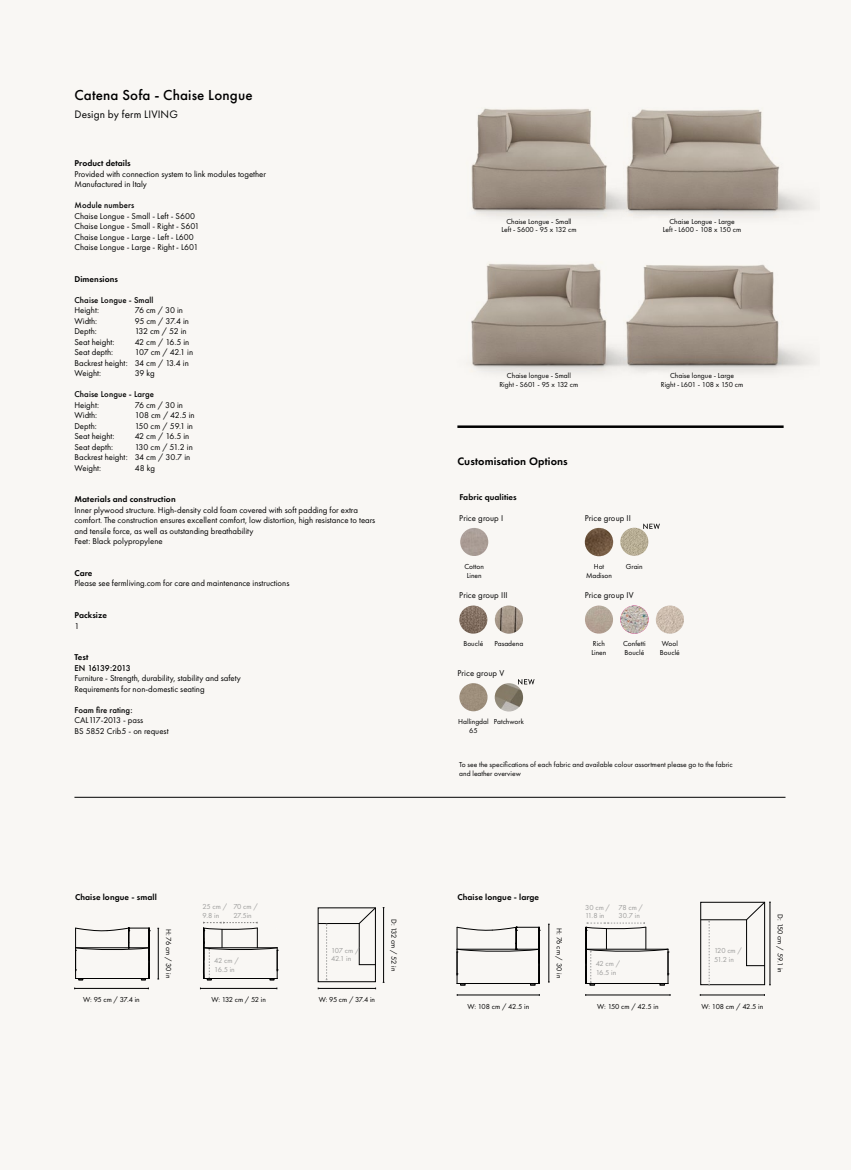
<style>
.page{position:relative;width:851px;height:1170px;background:#fff}
.page>*{position:absolute;margin:0;border:0;box-sizing:border-box;transform-origin:0 0}
.t1{font:500 15px "Futura PT";letter-spacing:.01em;color:#000}
.t2{font:600 11.25px "Futura PT";letter-spacing:.01em;color:#000}
.t3{font:11.25px "Futura PT";letter-spacing:.01em;color:#000}
.t4{font:8.75px/10.5px "Futura PT";color:#000}
.t5{font:600 8.75px "Futura PT";letter-spacing:.01em;color:#000}
.t6{font:500 8.75px "Futura PT";letter-spacing:.01em;color:#000}
.t7{font:500 8.75px "Futura PT";letter-spacing:-.085em;color:#000}
.t8{font:7.5px/8.8px "Futura PT";color:#000;text-align:center}
.t9{font:7.5px/8.8px "Futura PT";color:#9d9d9c}
</style>
<div class="page">
<div style="left:0;top:0;width:850px;height:1169px;background:#f9f7f4"></div>
<svg style="left:358px;top:907px;width:18px;height:58px"></svg>
<hr style="left:318px;top:923px;width:41px;height:1px;background:#000">
<hr style="left:75px;top:988px;width:73px;height:1px;background:#000">
<hr style="left:200px;top:988px;width:77px;height:1px;background:#000">
<hr style="left:158px;top:928px;width:1px;height:50px;background:#000">
<hr style="left:318px;top:988px;width:57px;height:1px;background:#000">
<hr style="left:383px;top:907px;width:1px;height:75px;background:#000">
<svg style="left:326px;top:923px;width:1px;height:57px"></svg>
<svg style="left:75px;top:927px;width:75px;height:53px"></svg>
<hr style="left:75px;top:947px;width:1px;height:31px;background:#000">
<hr style="left:76px;top:978px;width:73px;height:1px;background:#000">
<hr style="left:76px;top:947px;width:72px;height:1px;background:#000">
<svg style="left:203px;top:921px;width:75px;height:59px"></svg>
<hr style="left:277px;top:947px;width:1px;height:31px;background:#000">
<hr style="left:204px;top:978px;width:73px;height:1px;background:#000">
<hr style="left:204px;top:947px;width:73px;height:1px;background:#000">
<hr style="left:457px;top:994px;width:82px;height:1px;background:#000">
<hr style="left:585px;top:994px;width:85px;height:1px;background:#000">
<hr style="left:548px;top:924px;width:1px;height:57px;background:#000">
<hr style="left:700px;top:994px;width:64px;height:1px;background:#000">
<hr style="left:769px;top:902px;width:1px;height:82px;background:#000">
<div style="left:700px;top:901px;width:64px;height:83px;border:1px solid #000"></div>
<svg style="left:745px;top:901px;width:25px;height:65px"></svg>
<hr style="left:700px;top:919px;width:46px;height:1px;background:#000">
<svg style="left:456px;top:926px;width:84px;height:59px"></svg>
<hr style="left:456px;top:949px;width:1px;height:34px;background:#000">
<hr style="left:457px;top:983px;width:82px;height:1px;background:#000">
<hr style="left:457px;top:948px;width:81px;height:1px;background:#000">
<svg style="left:708px;top:920px;width:2px;height:65px"></svg>
<svg style="left:585px;top:922px;width:84px;height:63px"></svg>
<hr style="left:667px;top:949px;width:1px;height:34px;background:#000">
<hr style="left:586px;top:983px;width:82px;height:1px;background:#000">
<hr style="left:586px;top:948px;width:82px;height:1px;background:#000">
<img style="left:471px;top:108px;width:132px;height:109px">
<img style="left:471px;top:263px;width:132px;height:110px">
<img style="left:603px;top:109px;width:211px;height:109px">
<img style="left:603px;top:264px;width:210px;height:109px">
<hr style="left:457px;top:425px;width:326px;height:3px;background:#000">
<img style="left:495px;top:605px;width:28px;height:28px;border-radius:14px">
<img style="left:655px;top:605px;width:28px;height:28px;border-radius:14px">
<img style="left:585px;top:605px;width:28px;height:28px;border-radius:14px">
<img style="left:620px;top:605px;width:28px;height:28px;border-radius:14px">
<img style="left:459px;top:605px;width:28px;height:28px;border-radius:14px">
<img style="left:460px;top:528px;width:28px;height:28px;border-radius:14px">
<img style="left:584px;top:528px;width:29px;height:28px;border-radius:14px">
<img style="left:620px;top:527px;width:28px;height:29px;border-radius:14px">
<svg style="left:643px;top:523px;width:16px;height:6px"></svg>
<img style="left:459px;top:683px;width:28px;height:28px;border-radius:14px">
<img style="left:494px;top:683px;width:29px;height:28px;border-radius:14px">
<svg style="left:518px;top:679px;width:16px;height:5px"></svg>
<hr style="left:74px;top:797px;width:711px;height:1px;background:#000">
<h1 class="t1" style="left:74px;top:86px;width:180px">Catena Sofa - Chaise Longue</h1>
<p class="t3" style="left:74px;top:107px;width:105px">Design by ferm LIVING</p>
<p class="t5" style="left:74px;top:158px;width:58px">Product details</p>
<p class="t4" style="left:74px;top:168px;width:193px">Provided with connection system to link modules together<br>Manufactured in Italy</p>
<p class="t6" style="left:74px;top:200px;width:61px">Module numbers</p>
<p class="t4" style="left:74px;top:210px;width:126px">Chaise Longue - Small - Left - S600<br>Chaise Longue - Small - Right - S601<br>Chaise Longue - Large - Left - L600<br>Chaise Longue - Large - Right - L601</p>
<p class="t5" style="left:74px;top:273px;width:45px">Dimensions</p>
<p class="t6" style="left:74px;top:294px;width:81px">Chaise Longue - Small</p>
<p class="t4" style="left:74px;top:305px;width:26px">Height:</p>
<p class="t4" style="left:135px;top:305px;width:50px">76 cm / 30 in</p>
<p class="t4" style="left:74px;top:315px;width:24px">Width:</p>
<p class="t4" style="left:135px;top:315px;width:56px">95 cm / 37.4 in</p>
<p class="t4" style="left:74px;top:326px;width:24px">Depth:</p>
<p class="t4" style="left:135px;top:326px;width:53px">132 cm / 52 in</p>
<p class="t4" style="left:74px;top:336px;width:42px">Seat height:</p>
<p class="t4" style="left:135px;top:336px;width:56px">42 cm / 16.5 in</p>
<p class="t4" style="left:74px;top:347px;width:40px">Seat depth:</p>
<p class="t4" style="left:74px;top:347px;width:120px;text-indent:60px">107 cm / 42.1 in<br>Backrest height: 34 cm / 13.4 in<br>Weight:</p>
<p class="t4" style="left:135px;top:368px;width:22px">39 kg</p>
<p class="t6" style="left:74px;top:389px;width:81px">Chaise Longue - Large</p>
<p class="t4" style="left:74px;top:399px;width:26px">Height:</p>
<p class="t4" style="left:135px;top:399px;width:50px">76 cm / 30 in</p>
<p class="t4" style="left:74px;top:410px;width:24px">Width:</p>
<p class="t4" style="left:135px;top:410px;width:61px">108 cm / 42.5 in</p>
<p class="t4" style="left:74px;top:420px;width:24px">Depth:</p>
<p class="t4" style="left:135px;top:420px;width:60px">150 cm / 59.1 in</p>
<p class="t4" style="left:74px;top:431px;width:42px">Seat height:</p>
<p class="t4" style="left:135px;top:431px;width:56px">42 cm / 16.5 in</p>
<p class="t4" style="left:74px;top:441px;width:40px">Seat depth:</p>
<p class="t4" style="left:74px;top:441px;width:120px;text-indent:60px">130 cm / 51.2 in<br>Backrest height: 34 cm / 30.7 in<br>Weight:</p>
<p class="t4" style="left:135px;top:462px;width:22px">48 kg</p>
<p class="t5" style="left:74px;top:494px;width:103px">Materials and construction</p>
<p class="t4" style="left:74px;top:504px;width:302px">Inner plywood structure. High-density cold foam covered with soft padding for extra comfort. The construction ensures excellent comfort, low distortion, high resistance to tears and tensile force, as well as outstanding breathability<br>Feet: Black polypropylene</p>
<p class="t5" style="left:74px;top:567px;width:20px">Care</p>
<p class="t4" style="left:74px;top:578px;width:216px">Please see fermliving.com for care and maintenance instructions</p>
<p class="t5" style="left:74px;top:609px;width:34px">Packsize</p>
<p class="t4" style="left:74px;top:620px;width:6px">1</p>
<p class="t5" style="left:74px;top:651px;width:16px">Test</p>
<p class="t7" style="left:74px;top:662px;width:58px">EN 16139:2013</p>
<p class="t4" style="left:74px;top:672px;width:168px">Furniture - Strength, durability, stability and safety<br>Requirements for non-domestic seating</p>
<p class="t6" style="left:74px;top:704px;width:59px">Foam fire rating:</p>
<p class="t4" style="left:74px;top:714px;width:96px">CAL117-2013 - pass<br>BS 5852 Crib5 - on request</p>
<p class="t5" style="left:75px;top:891px;width:83px">Chaise longue - small</p>
<p class="t8" style="left:173px;top:928px;width:51px;rotate:90deg">H: 76 cm / 30 in</p>
<p class="t9" style="left:202px;top:902px;width:26px">25 cm /<br>9.8 in</p>
<p class="t9" style="left:214px;top:956px;width:26px">42 cm /<br>16.5 in</p>
<p class="t9" style="left:233px;top:902px;width:26px">70 cm /<br>27.5in</p>
<p class="t8" style="left:83px;top:995px;width:58px">W: 95 cm / 37.4 in</p>
<p class="t8" style="left:211px;top:995px;width:56px">W: 132 cm / 52 in</p>
<p class="t9" style="left:331px;top:945px;width:30px">107 cm /<br>42.1 in</p>
<p class="t8" style="left:318px;top:995px;width:58px">W: 95 cm / 37.4 in</p>
<p class="t8" style="left:398px;top:918px;width:54px;rotate:90deg">D: 132 cm / 52 in</p>
<p class="t8" style="left:501px;top:217px;width:76px">Chaise Longue - Small<br>Left - S600 - 95 x 132 cm</p>
<p class="t8" style="left:662px;top:217px;width:80px">Chaise Longue - Large<br>Left - L600 - 108 x 150 cm</p>
<p class="t8" style="left:499px;top:371px;width:80px">Chaise longue - Small<br>Right - S601 - 95 x 132 cm</p>
<p class="t8" style="left:661px;top:371px;width:84px">Chaise longue - Large<br>Right - L601 - 108 x 150 cm</p>
<p class="t2" style="left:457px;top:454px;width:112px">Customisation Options</p>
<p class="t5" style="left:459px;top:491px;width:59px">Fabric qualities</p>
<p class="t4" style="left:459px;top:512px;width:45px">Price group I</p>
<p class="t8" style="left:464px;top:562px;width:21px">Cotton<br>Linen</p>
<p class="t4" style="left:584px;top:512px;width:48px">Price group II</p>
<p class="t8" style="left:586px;top:562px;width:27px">Hot<br>Madison</p>
<p class="t8" style="left:625px;top:561px;width:18px">Grain</p>
<p class="t4" style="left:459px;top:590px;width:50px">Price group III</p>
<p class="t4" style="left:584px;top:590px;width:50px">Price group IV</p>
<p class="t8" style="left:463px;top:639px;width:21px">Bouclé</p>
<p class="t8" style="left:591px;top:639px;width:16px;text-align:left">Rich<br>Linen</p>
<p class="t8" style="left:623px;top:639px;width:24px;text-align:left">Confetti<br>Bouclé</p>
<p class="t8" style="left:494px;top:639px;width:30px">Pasadena</p>
<p class="t8" style="left:660px;top:639px;width:21px;text-align:left">Wool<br>Bouclé</p>
<p class="t4" style="left:457px;top:667px;width:48px">Price group V</p>
<p class="t8" style="left:458px;top:717px;width:32px">Hallingdal<br>65</p>
<p class="t8" style="left:494px;top:717px;width:32px">Patchwork</p>
<p class="t8" style="left:459px;top:760px;width:275px;text-align:left">To see the specifications of each fabric and available colour assortment please go to the fabric and leather overview</p>
<p class="t5" style="left:457px;top:891px;width:83px">Chaise longue - large</p>
<p class="t8" style="left:563px;top:928px;width:51px;rotate:90deg">H: 76 cm / 30 in</p>
<p class="t9" style="left:585px;top:902px;width:26px">30 cm /<br>11.8 in</p>
<p class="t9" style="left:618px;top:902px;width:26px">78 cm /<br>30.7 in</p>
<p class="t9" style="left:595px;top:959px;width:26px">42 cm /<br>16.5 in</p>
<p class="t8" style="left:467px;top:1001px;width:63px">W: 108 cm / 42.5 in</p>
<p class="t8" style="left:597px;top:1001px;width:63px">W: 150 cm / 42.5 in</p>
<p class="t9" style="left:714px;top:946px;width:29px">120 cm /<br>51.2 in</p>
<p class="t8" style="left:701px;top:1001px;width:63px">W: 108 cm / 42.5 in</p>
<p class="t8" style="left:784px;top:914px;width:60px;rotate:90deg">D: 150 cm / 59.1 in</p>
</div>
